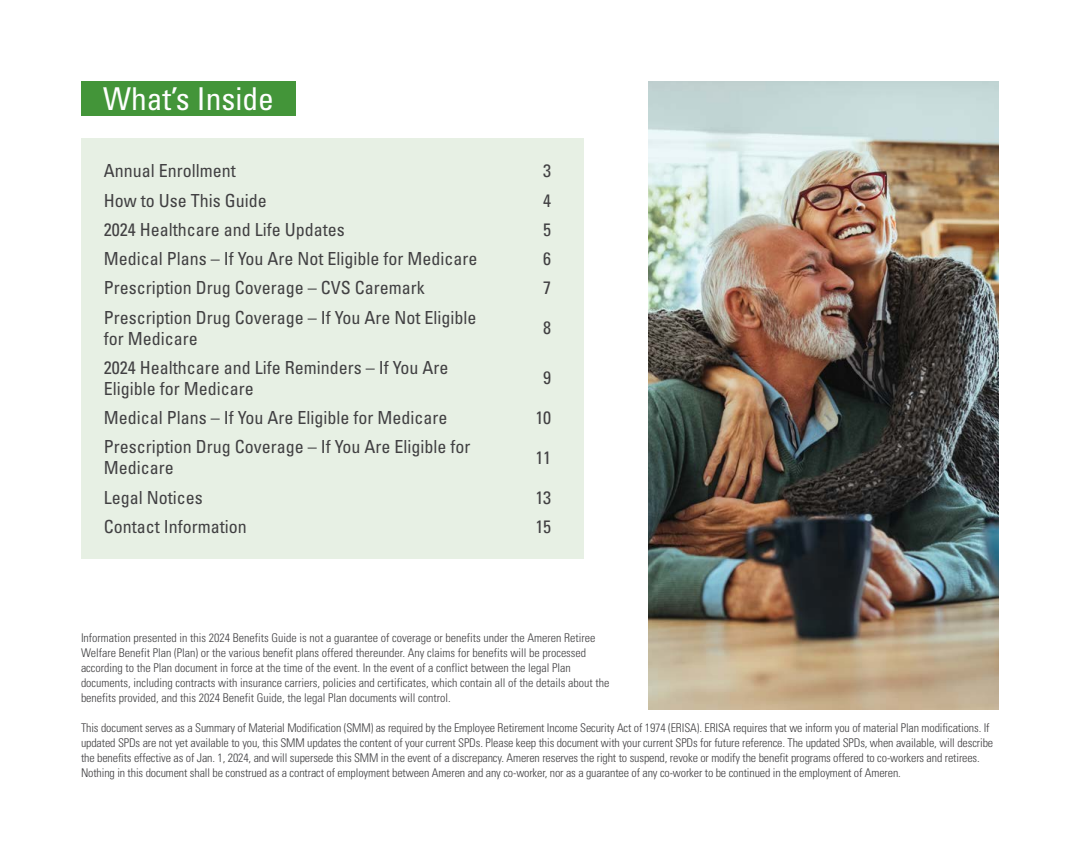
<style>
.page{position:relative;width:1080px;height:864px;background:#fff}
.page>*{position:absolute;margin:0;border:0;box-sizing:border-box;transform-origin:0 0}
.t1{font:condensed 31.5px "Univers LT Std";color:#fff}
.t2{font:condensed 18px/21px "Univers LT Std";color:#414042}
.t3{font:300 condensed 12px/15px "Univers LT Std";letter-spacing:-.01em;color:#414042}
</style>
<div class="page">
<div style="left:81px;top:138px;width:502px;height:420px;background:#e7f0e4"></div>
<img style="left:648px;top:81px;width:351px;height:628px">
<div style="left:81px;top:81px;width:215px;height:35px;background:#439539"></div>
<h1 class="t1" style="left:103px;top:79px;width:172px">What’s Inside</h1>
<h2 class="t2" style="left:104px;top:160px;width:133px">Annual Enrollment</h2>
<h2 class="t2" style="left:543px;top:160px;width:9px">3</h2>
<h2 class="t2" style="left:104px;top:190px;width:164px">How to Use This Guide</h2>
<h2 class="t2" style="left:543px;top:190px;width:9px">4</h2>
<h2 class="t2" style="left:104px;top:219px;width:242px">2024 Healthcare and Life Updates</h2>
<h2 class="t2" style="left:543px;top:219px;width:9px">5</h2>
<h2 class="t2" style="left:104px;top:248px;width:375px">Medical Plans – If You Are Not Eligible for Medicare</h2>
<h2 class="t2" style="left:543px;top:248px;width:9px">6</h2>
<h2 class="t2" style="left:104px;top:277px;width:322px">Prescription Drug Coverage – CVS Caremark</h2>
<h2 class="t2" style="left:543px;top:277px;width:9px">7</h2>
<h2 class="t2" style="left:104px;top:307px;width:374px">Prescription Drug Coverage – If You Are Not Eligible for Medicare</h2>
<h2 class="t2" style="left:543px;top:317px;width:9px">8</h2>
<h2 class="t2" style="left:104px;top:357px;width:346px">2024 Healthcare and Life Reminders – If You Are<br>Eligible for Medicare</h2>
<h2 class="t2" style="left:543px;top:367px;width:9px">9</h2>
<h2 class="t2" style="left:104px;top:407px;width:345px">Medical Plans – If You Are Eligible for Medicare</h2>
<h2 class="t2" style="left:535px;top:407px;width:17px">10</h2>
<h2 class="t2" style="left:104px;top:436px;width:368px">Prescription Drug Coverage – If You Are Eligible for<br>Medicare</h2>
<h2 class="t2" style="left:535px;top:447px;width:17px">11</h2>
<h2 class="t2" style="left:104px;top:486px;width:100px">Legal Notices</h2>
<h2 class="t2" style="left:535px;top:486px;width:17px">13</h2>
<h2 class="t2" style="left:104px;top:516px;width:145px">Contact Information</h2>
<h2 class="t2" style="left:535px;top:516px;width:17px">15</h2>
<p class="t3" style="left:81px;top:630px;width:530px">Information presented in this 2024 Benefits Guide is not a guarantee of coverage or benefits under the Ameren Retiree Welfare Benefit Plan (Plan) or the various benefit plans offered thereunder. Any claims for benefits will be processed according to the Plan document in force at the time of the event. In the event of a conflict between the legal Plan documents, including contracts with insurance carriers, policies and certificates, which contain all of the details about the benefits provided, and this 2024 Benefit Guide, the legal Plan documents will control.</p>
<p class="t3" style="left:81px;top:720px;width:914px">This document serves as a Summary of Material Modification (SMM) as required by the Employee Retirement Income Security Act of 1974 (ERISA). ERISA requires that we inform you of material Plan modifications. If updated SPDs are not yet available to you, this SMM updates the content of your current SPDs. Please keep this document with your current SPDs for future reference. The updated SPDs, when available, will describe the benefits effective as of Jan. 1, 2024, and will supersede this SMM in the event of a discrepancy. Ameren reserves the right to suspend, revoke or modify the benefit programs offered to co-workers and retirees.<br>Nothing in this document shall be construed as a contract of employment between Ameren and any co-worker, nor as a guarantee of any co-worker to be continued in the employment of Ameren.</p>
</div>
